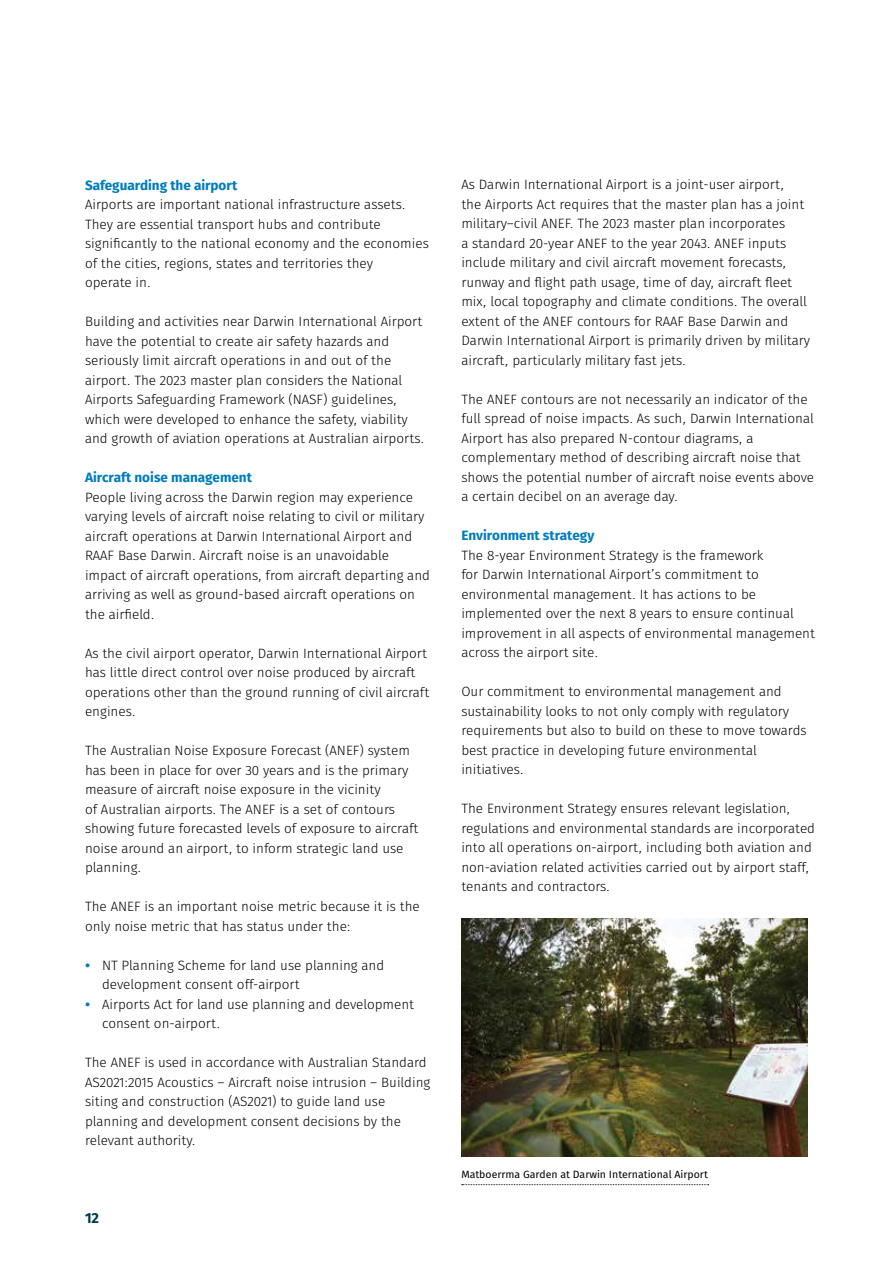
<style>
.page{position:relative;width:893px;height:1263px;background:#fff}
.page>*{position:absolute;margin:0;border:0;box-sizing:border-box;transform-origin:0 0}
.t1{font:700 14.55px "Fira Sans OT";color:#003d4e}
.t2{font:13.5px/19.5px "Fira Sans OT Light";color:#000}
.t3{font:700 13.5px "Fira Sans OT";color:#007dbd}
.t4{font:10.5px "Fira Sans OT";color:#000}
.s1{font-family:"Fira Sans OT";font-weight:700;color:#007dbd}
</style>
<div class="page">
<img style="left:461px;top:918px;width:347px;height:239px">
<svg style="left:462px;top:1184px;width:247px;height:1px"></svg>
<p class="t3" style="left:85px;top:175px;width:154px">Safeguarding the airport</p>
<p class="t2" style="left:85px;top:196px;width:345px">Airports are important national infrastructure assets.<br>They are essential transport hubs and contribute significantly to the national economy and the economies of the cities, regions, states and territories they<br>operate in.</p>
<p class="t2" style="left:85px;top:313px;width:341px">Building and activities near Darwin International Airport have the potential to create air safety hazards and seriously limit aircraft operations in and out of the airport. The 2023 master plan considers the National Airports Safeguarding Framework (NASF) guidelines, which were developed to enhance the safety, viability and growth of aviation operations at Australian airports.</p>
<p class="t3" style="left:85px;top:468px;width:168px">Aircraft noise management</p>
<p class="t2" style="left:85px;top:488px;width:346px">People living across the Darwin region may experience varying levels of aircraft noise relating to civil or military aircraft operations at Darwin International Airport and RAAF Base Darwin. Aircraft noise is an unavoidable impact of aircraft operations, from aircraft departing and arriving as well as ground-based aircraft operations on the airfield.</p>
<p class="t2" style="left:85px;top:644px;width:346px">As the civil airport operator, Darwin International Airport has little direct control over noise produced by aircraft operations other than the ground running of civil aircraft engines.</p>
<p class="t2" style="left:85px;top:741px;width:335px">The Australian Noise Exposure Forecast (ANEF) system has been in place for over 30 years and is the primary measure of aircraft noise exposure in the vicinity<br>of Australian airports. The ANEF is a set of contours showing future forecasted levels of exposure to aircraft noise around an airport, to inform strategic land use planning.</p>
<p class="t2" style="left:85px;top:897px;width:336px">The ANEF is an important noise metric because it is the only noise metric that has status under the:</p>
<p class="t2" style="left:102px;top:956px;width:284px;text-indent:-17px"><span class="s1">•</span> NT Planning Scheme for land use planning and development consent off-airport</p>
<p class="t2" style="left:102px;top:995px;width:314px;text-indent:-17px"><span class="s1">•</span> Airports Act for land use planning and development consent on-airport.</p>
<p class="t2" style="left:85px;top:1053px;width:347px">The ANEF is used in accordance with Australian Standard AS2021:2015 Acoustics – Aircraft noise intrusion – Building siting and construction (AS2021) to guide land use planning and development consent decisions by the relevant authority.</p>
<p class="t1" style="left:85px;top:1208px;width:16px">12</p>
<p class="t2" style="left:461px;top:176px;width:350px">As Darwin International Airport is a joint-user airport,<br>the Airports Act requires that the master plan has a joint military–civil ANEF. The 2023 master plan incorporates<br>a standard 20-year ANEF to the year 2043. ANEF inputs include military and civil aircraft movement forecasts, runway and flight path usage, time of day, aircraft fleet mix, local topography and climate conditions. The overall extent of the ANEF contours for RAAF Base Darwin and Darwin International Airport is primarily driven by military aircraft, particularly military fast jets.</p>
<p class="t2" style="left:461px;top:390px;width:354px">The ANEF contours are not necessarily an indicator of the full spread of noise impacts. As such, Darwin International Airport has also prepared N-contour diagrams, a complementary method of describing aircraft noise that shows the potential number of aircraft noise events above a certain decibel on an average day.</p>
<p class="t3" style="left:461px;top:526px;width:134px">Environment strategy</p>
<p class="t2" style="left:461px;top:546px;width:355px">The 8-year Environment Strategy is the framework<br>for Darwin International Airport’s commitment to environmental management. It has actions to be implemented over the next 8 years to ensure continual improvement in all aspects of environmental management across the airport site.</p>
<p class="t2" style="left:461px;top:683px;width:347px">Our commitment to environmental management and sustainability looks to not only comply with regulatory requirements but also to build on these to move towards best practice in developing future environmental initiatives.</p>
<p class="t2" style="left:461px;top:800px;width:355px">The Environment Strategy ensures relevant legislation, regulations and environmental standards are incorporated into all operations on-airport, including both aviation and non-aviation related activities carried out by airport staff, tenants and contractors.</p>
<p class="t4" style="left:461px;top:1167px;width:248px">Matboerrma Garden at Darwin International Airport</p>
</div>
